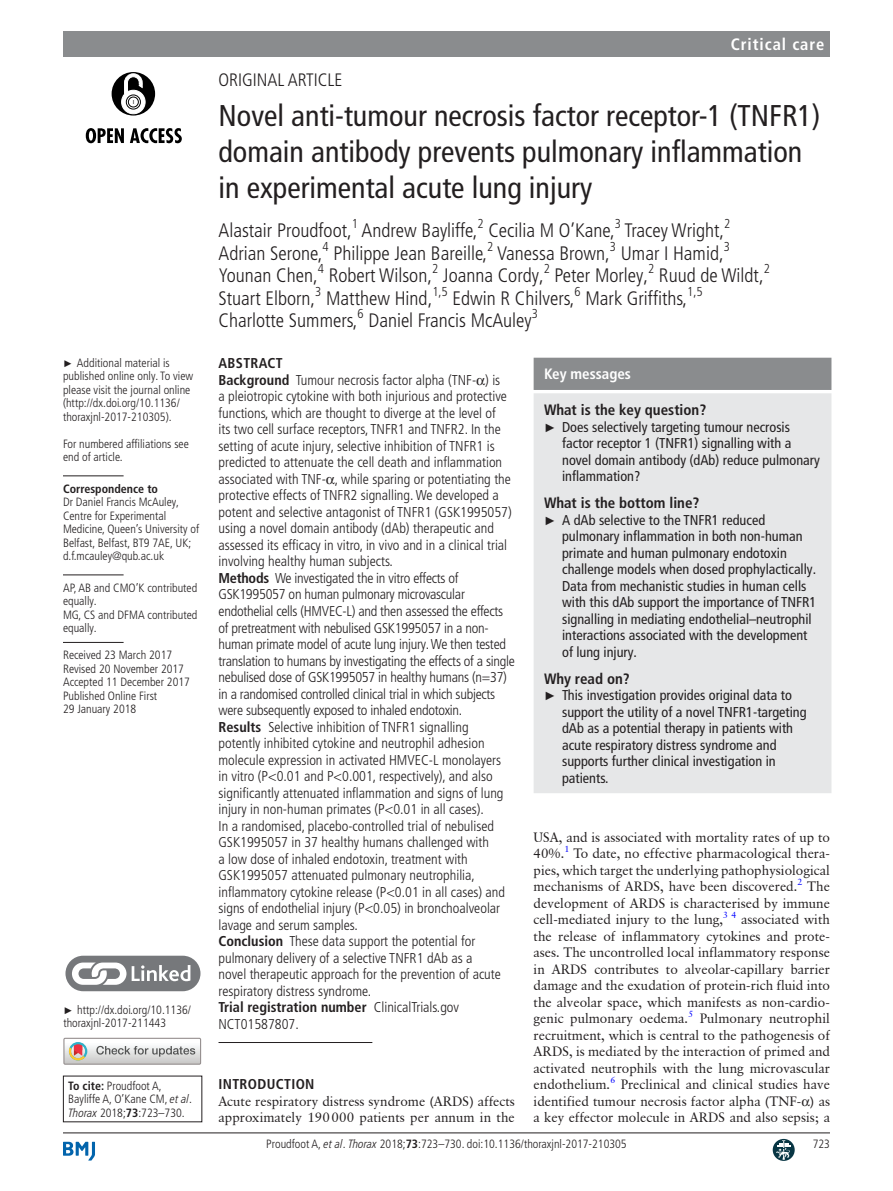
<style>
.page{position:relative;width:893px;height:1191px;background:#fff}
.page>*{position:absolute;margin:0;border:0;box-sizing:border-box;transform-origin:0 0}
.t1{font:condensed 30px/36px "Frutiger LT Pro";color:#231f20}
.t2{font:300 condensed 19.5px/22.5px "Frutiger LT Pro";color:#231f20}
.t3{font:300 condensed 18px "Frutiger LT Pro";color:#231f20}
.t4{font:700 condensed 16.5px "Frutiger LT Pro";letter-spacing:.055em;color:#fff}
.t5{font:700 condensed 15px "Frutiger LT Pro";color:#231f20}
.t6{font:700 condensed 15px "Frutiger LT Pro";color:#fff}
.t7{font:300 condensed 14.25px/16.5px "Frutiger LT Pro";color:#231f20}
.t8{font:condensed 14.25px/16.5px "Frutiger LT Pro";color:#231f20}
.t9{font:700 condensed 14.25px "Frutiger LT Pro";letter-spacing:.025em;color:#231f20}
.t10{font:13.5px/16.5px "Classical Garamond BT";color:#231f20;text-align:justify}
.t11{font:300 condensed 12px/13.5px "Frutiger LT Pro";color:#231f20}
.t12{font:700 condensed 12px "Frutiger LT Pro";color:#231f20}
.s1{font-family:"Arial";font-weight:400;font-stretch:normal;font-size:9.75px}
.s2{font-weight:700}
.s3{font-style:italic}
.s4{font-family:"Arial";font-stretch:normal;font-size:12px}
</style>
<div class="page">
<div style="left:63px;top:31px;width:767px;height:25px;background:#8a8c8e"></div>
<hr style="left:63px;top:475px;width:61px;height:1px;background:#231f20">
<hr style="left:63px;top:574px;width:61px;height:1px;background:#231f20">
<hr style="left:63px;top:642px;width:61px;height:1px;background:#231f20">
<div style="left:63px;top:1037px;width:138px;height:27px;border:1px solid #969090"></div>
<svg style="left:64px;top:1038px;width:137px;height:26px"></svg>
<div style="left:65px;top:955px;width:135px;height:36px;background:#76787b;border-radius:18px"></div>
<svg style="left:132px;top:965px;width:58px;height:16px"></svg>
<svg style="left:72px;top:962px;width:54px;height:22px"></svg>
<div style="left:534px;top:358px;width:297px;height:31px;background:#8a8c8e"></div>
<div style="left:534px;top:358px;width:297px;height:32px;border:2px solid #8a8c8e"></div>
<div style="left:534px;top:394px;width:297px;height:398px;background:#e6e7e8"></div>
<div style="left:534px;top:393px;width:297px;height:400px;border:2px solid #e6e7e8"></div>
<hr style="left:219px;top:1042px;width:153px;height:1px;background:#231f20">
<div style="left:112px;top:72px;width:43px;height:43px;background:#000;border-radius:50%"></div>
<svg style="left:121px;top:73px;width:25px;height:41px"></svg>
<div style="left:126px;top:95px;width:15px;height:14px;border:1px solid #000;border-radius:50%"></div>
<div style="left:128px;top:97px;width:11px;height:10px;border:1px solid #000;border-radius:50%"></div>
<svg style="left:86px;top:128px;width:38px;height:15px"></svg>
<svg style="left:130px;top:128px;width:52px;height:15px"></svg>
<hr style="left:63px;top:1132px;width:767px;height:1px;background:#231f20">
<div style="left:773px;top:1139px;width:22px;height:21px;background:#083644;border-radius:50%"></div>
<svg style="left:776px;top:1140px;width:14px;height:20px"></svg>
<svg style="left:63px;top:1141px;width:32px;height:19px"></svg>
<p class="t11" style="left:63px;top:356px;width:132px"><span class="s1">►</span> Additional material is published online only. To view please visit the journal online (http://dx.doi.org/10.1136/ thoraxjnl-2017-210305).</p>
<p class="t11" style="left:63px;top:437px;width:127px">For numbered affiliations see end of article.</p>
<p class="t12" style="left:63px;top:481px;width:97px">Correspondence to</p>
<p class="t11" style="left:63px;top:495px;width:138px">Dr Daniel Francis McAuley,<br>Centre for Experimental<br>Medicine, Queen’s University of<br>Belfast, Belfast, BT9 7AE, UK; d.f.mcauley@qub.ac.uk</p>
<p class="t11" style="left:63px;top:581px;width:136px">AP, AB and CMO’K contributed equally.<br>MG, CS and DFMA contributed equally.</p>
<p class="t11" style="left:63px;top:648px;width:128px">Received 23 March 2017<br>Revised 20 November 2017<br>Accepted 11 December 2017<br>Published Online First<br>29 January 2018</p>
<p class="t11" style="left:63px;top:1003px;width:129px"><span class="s1">►</span> http://dx.doi.org/10.1136/ thoraxjnl-2017-211443</p>
<p class="t11" style="left:68px;top:1079px;width:125px"><span class="s2">To cite:</span> Proudfoot A,<br>Bayliffe A, O’Kane CM, <span class="s3">et al</span>.<br><span class="s3">Thorax</span> 2018;<span class="s2">73</span>:723–730.</p>
<p class="t4" style="left:731px;top:34px;width:95px">Critical care</p>
<p class="t3" style="left:219px;top:69px;width:125px">Original article</p>
<h1 class="t1" style="left:219px;top:98px;width:603px">Novel anti-tumour necrosis factor receptor-1 (TNFR1) domain antibody prevents pulmonary inflammation in experimental acute lung injury</h1>
<p class="t2" style="left:218px;top:219px;width:553px">Alastair Proudfoot,<sup>1</sup> Andrew Bayliffe,<sup>2</sup> Cecilia M O’Kane,<sup>3</sup> Tracey Wright,<sup>2<br></sup>Adrian Serone,<sup>4</sup> Philippe Jean Bareille,<sup>2</sup> Vanessa Brown,<sup>3</sup> Umar I Hamid,<sup>3<br></sup>Younan Chen,<sup>4</sup> Robert Wilson,<sup>2</sup> Joanna Cordy,<sup>2</sup> Peter Morley,<sup>2</sup> Ruud de Wildt,<sup>2<br></sup>Stuart Elborn,<sup>3</sup> Matthew Hind,<sup>1,5</sup> Edwin R Chilvers,<sup>6</sup> Mark Griffiths,<sup>1,5<br></sup>Charlotte Summers,<sup>6</sup> Daniel Francis McAuley<sup>3</sup></p>
<p class="t7" style="left:219px;top:355px;width:298px"><span class="s2">Abstract<br>Background</span> Tumour necrosis factor alpha (TN F- ) is<br>a pleiotropic cytokine with both injurious and protective functions, which are thought to diverge at the level of<br>its two cell surface receptors, TN FR1 and TN FR2. I n the setting of acute injury, selective inhibition of TN FR1 is predicted to attenuate the cell death and inflammation associated with TN F- , while sparing or potentiating the protective effects of TN FR2 signalling. We developed a potent and selective antagonist of TN FR1 (GSK1995057) using a novel domain antibody (dAb) therapeutic and assessed its efficacy in vitro, in vivo and in a clinical trial involving healthy human subjects.<br><span class="s2">Methods</span> We investigated the in vitro effects of GSK1995057 on human pulmonary microvascular endothelial cells (HMVEC-L) and then assessed the effects of pretreatment with nebulised GSK1995057 in a non&shy;human primate model of acute lung injury. We then tested translation to humans by investigating the effects of a single nebulised dose of GSK1995057 in healthy humans (n=37) in a randomised controlled clinical trial in which subjects were subsequently exposed to inhaled endotoxin.<br><span class="s2">Results</span> Selective inhibition of TN FR1 signalling<br>potently inhibited cytokine and neutrophil adhesion molecule expression in activated HMVEC-L monolayers<br>in vitro (P&lt;0.01 and P&lt;0.001, respectively), and also significantly attenuated inflammation and signs of lung injury in non-human primates (P&lt;0.01 in all cases).<br>I n a randomised, placebo-controlled trial of nebulised GSK1995057 in 37 healthy humans challenged with<br>a low dose of inhaled endotoxin, treatment with GSK1995057 attenuated pulmonary neutrophilia, inflammatory cytokine release (P&lt;0.01 in all cases) and signs of endothelial injury (P&lt;0.05) in bronchoalveolar lavage and serum samples.<br><span class="s2">Conclusion</span> These data support the potential for pulmonary delivery of a selective TN FR1 dAb as a<br>novel therapeutic approach for the prevention of acute respiratory distress syndrome.<br><span class="s2">Trial registration number</span> C linicalTrials.gov NCT01587807.</p>
<p class="t6" style="left:544px;top:365px;width:88px">Key messages</p>
<p class="t5" style="left:544px;top:401px;width:164px">What is the key question?</p>
<p class="t8" style="left:562px;top:418px;width:259px;text-indent:-18px"><span class="s4">►</span> Does selectively targeting tumour necrosis factor receptor 1 (TNFR1) signalling with a novel domain antibody (dAb) reduce pulmonary inflammation?</p>
<p class="t5" style="left:544px;top:494px;width:157px">What is the bottom line?</p>
<p class="t8" style="left:562px;top:511px;width:256px;text-indent:-18px"><span class="s4">►</span> A dAb selective to the TNFR1 reduced pulmonary inflammation in both non-human primate and human pulmonary endotoxin challenge models when dosed prophylactically.<br>Data from mechanistic studies in human cells with this dAb support the importance of TNFR1 signalling in mediating endothelial–neutrophil interactions associated with the development of lung injury.</p>
<p class="t5" style="left:544px;top:669px;width:87px">Why read on?</p>
<p class="t8" style="left:562px;top:687px;width:246px;text-indent:-18px"><span class="s4">►</span> This investigation provides original data to support the utility of a novel TNFR1-targeting dAb as a potential therapy in patients with acute respiratory distress syndrome and supports further clinical investigation in patients.</p>
<p class="t10" style="left:534px;top:828px;width:298px">USA, and is associated with mortality rates of up to 40%.<sup>1</sup> To date, no effective pharmacological thera&shy;pies, which target the underlying pathophysiological mechanisms of ARDS, have been discovered.<sup>2</sup> The development of ARDS is characterised by immune cell-mediated injury to the lung,<sup>3</sup> <sup>4</sup> associated with the release of inflammatory cytokines and prote&shy;ases. The uncontrolled local inflammatory response in ARDS contributes to alveolar-capillary barrier damage and the exudation of protein-rich fluid into the alveolar space, which manifests as non-cardio&shy;genic pulmonary oedema.<sup>5</sup></p>
<p class="t10" style="left:534px;top:1010px;width:298px;text-indent:166px">Pulmonary neutrophil recruitment, which is central to the pathogenesis of ARDS, is mediated by the interaction of primed and activated neutrophils with the lung microvascular endothelium.<sup>6</sup> Preclinical and clinical studies have identified tumour necrosis factor alpha (TNF- ) as a key effector molecule in ARDS and also sepsis; a</p>
<p class="t11" style="left:266px;top:1136px;width:362px">Proudfoot A, <span class="s3">et al</span>. <span class="s3">Thorax</span> 2018;<span class="s2">73</span>:723–730. doi:10.1136/thoraxjnl-2017-210305</p>
<p class="t11" style="left:813px;top:1136px;width:19px">723</p>
<p class="t9" style="left:219px;top:1075px;width:98px">Introduction</p>
<p class="t10" style="left:219px;top:1092px;width:298px">Acute respiratory distress syndrome (ARDS) affects approximately 190000 patients per annum in the</p>
</div>
